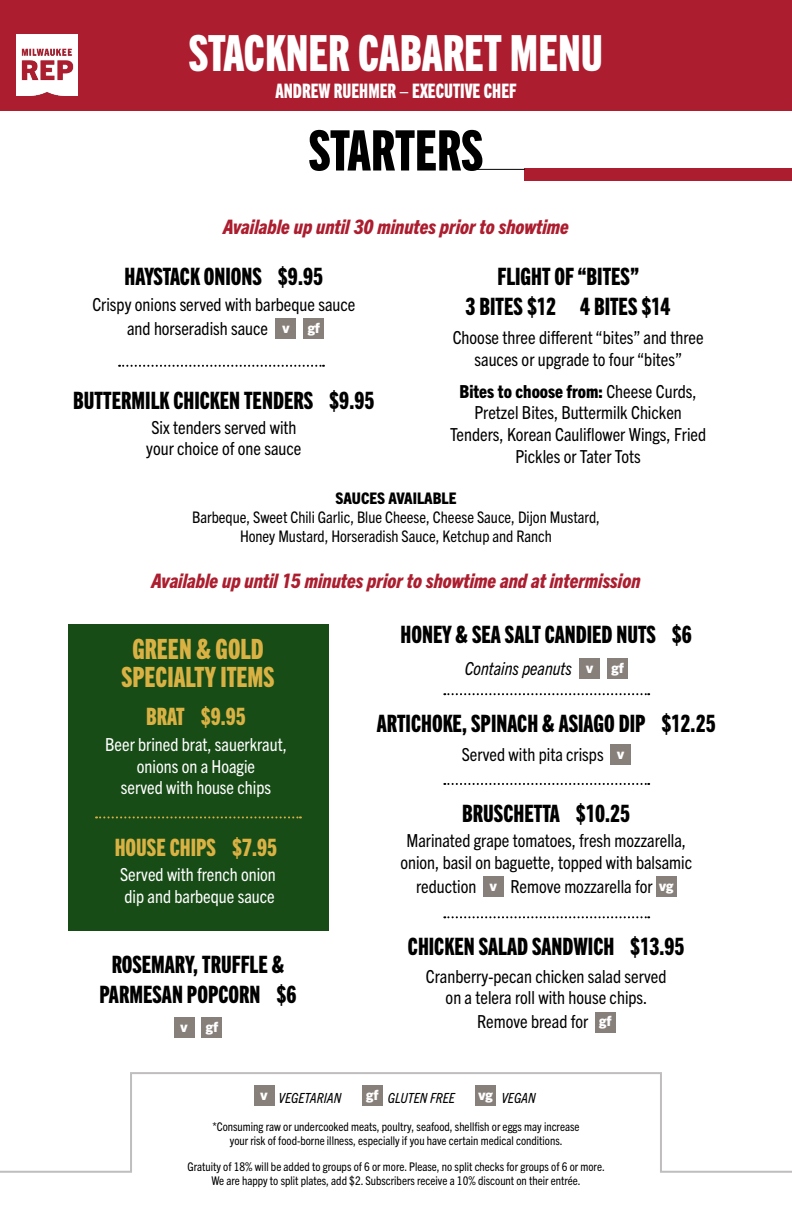
<style>
.page{position:relative;width:792px;height:1224px;background:#fff}
.page>*{position:absolute;margin:0;border:0;box-sizing:border-box;transform-origin:0 0}
.t1{font:56px "Trade Gothic Next LT Pro Hv Cm";color:#000}
.t2{font:50px "Trade Gothic Next LT Pro Hv Cm";color:#fff}
.t3{font:28px/28px "Trade Gothic Next LT Pro Hv Cm";color:#dab244;text-align:center}
.t4{font:24px/30px "Trade Gothic Next LT Pro Hv Cm";color:#000;text-align:center}
.t5{font:24px "Trade Gothic Next LT Pro Hv Cm";color:#dab244}
.t6{font:italic 800 condensed 20px "Trade Gothic Next LT Pro";color:#ac1e2f}
.t7{font:20px "Trade Gothic Next LT Pro Hv Cm";color:#fff}
.t8{font:condensed 18px/21.6px "Trade Gothic Next LT Pro";color:#000;text-align:center}
.t9{font:condensed 18px/21.6px "Trade Gothic Next LT Pro";color:#fff;text-align:center}
.t10{font:italic condensed 18px "Trade Gothic Next LT Pro";color:#000}
.t11{font:condensed 16px/19.2px "Trade Gothic Next LT Pro";color:#000;text-align:center}
.t12{font:800 condensed 16px "Trade Gothic Next LT Pro";color:#000}
.t13{font:italic condensed 14px "Trade Gothic Next LT Pro";color:#000}
.t14{font:800 14px "Trade Gothic Next LT Pro";color:#fff}
.t15{font:condensed 12px/14px "Trade Gothic Next LT Pro";color:#000;text-align:center}
.s1{font-weight:800;font-stretch:normal;font-size:14px;color:#fff}
.s2{font-family:"Myriad Pro";font-weight:900;font-stretch:condensed;font-size:26.6px}
.s3{font-weight:800}
.s4{font-family:"Myriad Pro";font-weight:900;font-size:22.2px}
.s5{font-weight:800;font-style:normal;font-stretch:normal;font-size:14px;color:#fff}
</style>
<div class="page">
<div style="left:276px;top:319px;width:20px;height:20px;background:#877f7a"></div>
<div style="left:304px;top:319px;width:20px;height:20px;background:#877f7a"></div>
<div style="left:174px;top:1018px;width:20px;height:20px;background:#877f7a"></div>
<div style="left:202px;top:1018px;width:20px;height:20px;background:#877f7a"></div>
<div style="left:595px;top:1012px;width:20px;height:20px;background:#877f7a"></div>
<div style="left:579px;top:659px;width:21px;height:20px;background:#877f7a"></div>
<div style="left:607px;top:659px;width:21px;height:20px;background:#877f7a"></div>
<div style="left:483px;top:877px;width:21px;height:20px;background:#877f7a"></div>
<div style="left:656px;top:877px;width:20px;height:20px;background:#877f7a"></div>
<div style="left:610px;top:744px;width:21px;height:21px;background:#877f7a"></div>
<svg style="left:119px;top:365px;width:205px;height:2px"></svg>
<svg style="left:444px;top:783px;width:205px;height:2px"></svg>
<svg style="left:444px;top:916px;width:205px;height:2px"></svg>
<svg style="left:444px;top:693px;width:205px;height:2px"></svg>
<div style="left:68px;top:624px;width:260px;height:306px;background:#184c17"></div>
<svg style="left:96px;top:816px;width:205px;height:2px"></svg>
<div style="left:0;top:0;width:792px;height:111px;background:#ac1e2f"></div>
<img style="left:17px;top:35px;width:61px;height:61px">
<svg style="left:0;top:1072px;width:792px;height:101px"></svg>
<div style="left:525px;top:169px;width:267px;height:12px;background:#ac1e2f"></div>
<hr style="left:474px;top:169px;width:51px;height:1px;background:#000">
<h2 class="t2" style="left:189px;top:19px;width:416px">STACKNER CABARET MENU</h2>
<p class="t7" style="left:275px;top:78px;width:243px">ANDREW RUEHMER – EXECUTIVE CHEF</p>
<h1 class="t1" style="left:309px;top:113px;width:176px">STARTERS</h1>
<p class="t6" style="left:223px;top:213px;width:347px">Available up until 30 minutes prior to showtime</p>
<h3 class="t4" style="left:125px;top:260px;width:200px">HAYSTACK ONIONS $9.95</h3>
<p class="t8" style="left:92px;top:291px;width:265px;line-height:24.4px">Crispy onions served with barbeque sauce and horseradish sauce <span class="s1">v gf</span></p>
<h3 class="t4" style="left:73px;top:383px;width:303px">BUTTERMILK CHICKEN TENDERS $9.95</h3>
<p class="t8" style="left:146px;top:415px;width:157px;text-align:left">Six tenders served with your choice of one sauce</p>
<h3 class="t4" style="left:466px;top:260px;width:207px">FLIGHT OF “BITES”<br>3 BITES $<span class="s2">1</span>2 4 BITES $<span class="s2">1</span>4</h3>
<p class="t8" style="left:453px;top:326px;width:252px">Choose three different “bites” and three sauces or upgrade to four “bites”</p>
<p class="t8" style="left:450px;top:379px;width:258px"><span class="s3">Bites to choose from:</span> Cheese Curds, Pretzel Bites, Buttermilk Chicken Tenders, Korean Cauliflower Wings, Fried Pickles or Tater Tots</p>
<p class="t12" style="left:335px;top:487px;width:123px">SAUCES AVAILABLE</p>
<p class="t11" style="left:192px;top:507px;width:409px">Barbeque, Sweet Chili Garlic, Blue Cheese, Cheese Sauce, Dijon Mustard,<br>Honey Mustard, Horseradish Sauce, Ketchup and Ranch</p>
<p class="t6" style="left:151px;top:567px;width:491px">Available up until <span class="s4">1</span>5 minutes prior to showtime and at intermission</p>
<h3 class="t3" style="left:121px;top:633px;width:155px">GREEN &amp; GOLD<br>SPECIALTY ITEMS</h3>
<h3 class="t5" style="left:146px;top:701px;width:101px">BRAT $9.95</h3>
<p class="t9" style="left:105px;top:733px;width:183px">Beer brined brat, sauerkraut, onions on a Hoagie<br>served with house chips</p>
<h3 class="t5" style="left:115px;top:831px;width:164px">HOUSE CHIPS $7.95</h3>
<p class="t9" style="left:120px;top:863px;width:157px;text-align:left">Served with french onion dip and barbeque sauce</p>
<h3 class="t4" style="left:100px;top:948px;width:198px">ROSEMARY, TRUFFLE &amp;<br>PARMESAN POPCORN $6</h3>
<p class="t14" style="left:181px;top:1017px;width:39px">v gf</p>
<h3 class="t4" style="left:401px;top:618px;width:293px">HONEY &amp; SEA SALT CANDIED NUTS $6</h3>
<p class="t10" style="left:465px;top:656px;width:161px">Contains peanuts <span class="s5">v gf</span></p>
<h3 class="t4" style="left:377px;top:707px;width:341px">ARTICHOKE, SPINACH &amp; ASIAGO DIP $<span class="s2">1</span>2.25</h3>
<p class="t8" style="left:462px;top:742px;width:164px">Served with pita crisps <span class="s1">v</span></p>
<h3 class="t4" style="left:462px;top:797px;width:170px">BRUSCHETTA $<span class="s2">1</span>0.25</h3>
<p class="t8" style="left:400px;top:829px;width:293px">Marinated grape tomatoes, fresh mozzarella, onion, basil on baguette, topped with balsamic</p>
<p class="t8" style="left:416px;top:875px;width:259px">reduction <span class="s1">v</span> Remove mozzarella for <span class="s1">vg</span></p>
<h3 class="t4" style="left:408px;top:930px;width:278px">CHICKEN SALAD SANDWICH $<span class="s2">1</span>3.95</h3>
<p class="t8" style="left:426px;top:964px;width:242px">Cranberry-pecan chicken salad served on a telera roll with house chips.</p>
<p class="t8" style="left:477px;top:1010px;width:136px">Remove bread for <span class="s1">gf</span></p>
<p class="t13" style="left:261px;top:1088px;width:82px"><sup>v</sup> VEGETARIAN</p>
<p class="t13" style="left:366px;top:1088px;width:90px"><sup>gf</sup> GLUTEN FREE</p>
<p class="t13" style="left:478px;top:1088px;width:59px"><sup>vg</sup> VEGAN</p>
<p class="t15" style="left:212px;top:1118px;width:369px">*Consuming raw or undercooked meats, poultry, seafood, shellfish or eggs may increase your risk of food-borne illness, especially if you have certain medical conditions.</p>
<p class="t15" style="left:188px;top:1159px;width:419px">Gratuity of 18% will be added to groups of 6 or more. Please, no split checks for groups of 6 or more.<br>We are happy to split plates, add $2. Subscribers receive a 10% discount on their entrée.</p>
</div>
